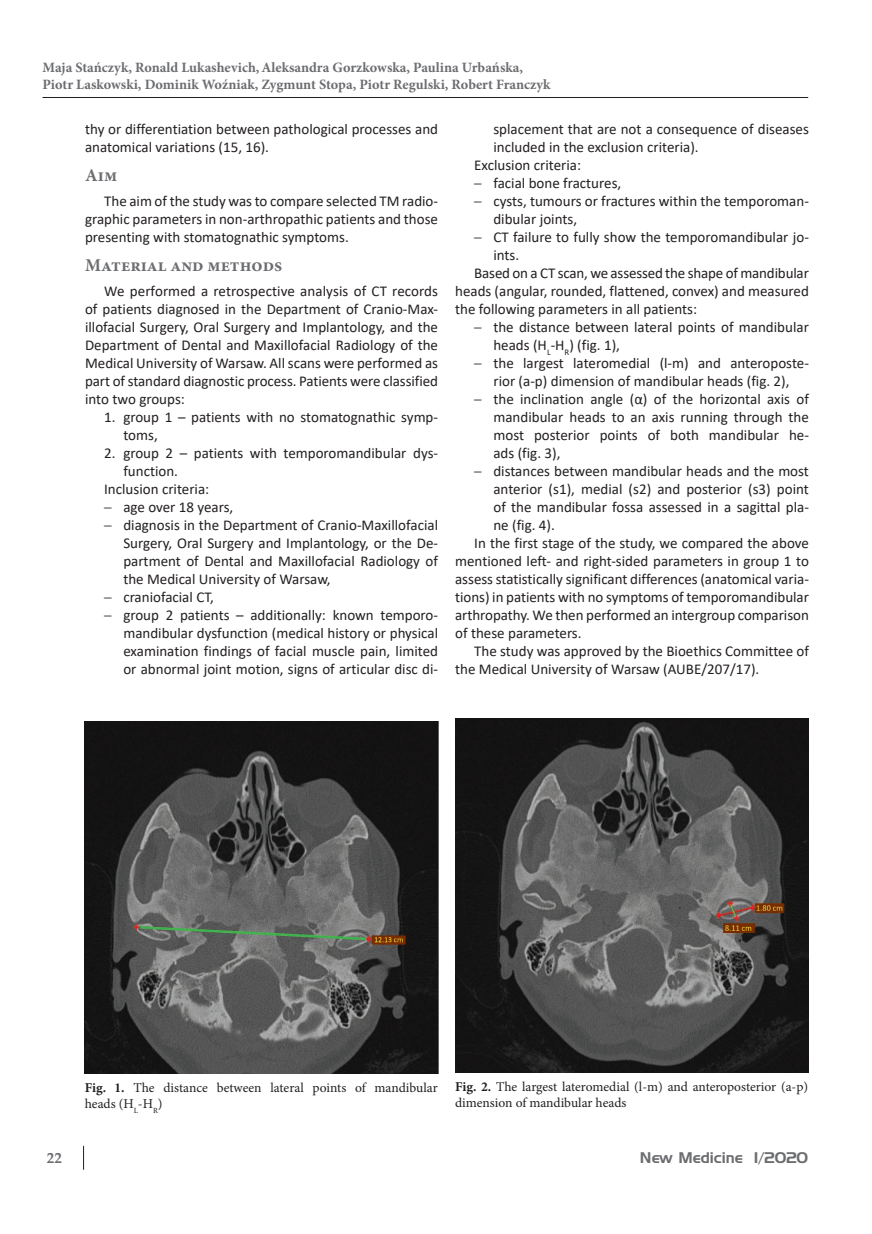
<style>
.page{position:relative;width:872px;height:1234px;background:#fff}
.page>*{position:absolute;margin:0;border:0;box-sizing:border-box;transform-origin:0 0}
.t1{font:700 18px "Minion Pro";color:#6c6d70}
.t2{font:15px/18px "Calibri";color:#231f20;text-align:justify}
.t3{font:15px "Grotesk Handel EE";color:#6c6d70}
.t4{font:700 15px "Palatino Linotype";color:#6c6d70}
.t5{font:700 14.25px/17.2px "Minion Pro";color:#6c6d70}
.t6{font:13.5px/16.5px "Minion Pro";letter-spacing:-.005em;color:#231f20}
.s1{font-family:"Szwajcar EE"}
.s2{font-weight:700}
</style>
<div class="page">
<hr style="left:43px;top:97px;width:765px;height:1px;background:#231f20">
<svg style="left:83px;top:1145px;width:1px;height:24px"></svg>
<img style="left:85px;top:721px;width:353px;height:352px">
<img style="left:456px;top:718px;width:353px;height:354px">
<p class="t5" style="left:43px;top:58px;width:509px">Maja Stańczyk, Ronald Lukashevich,Aleksandra Gorzkowska, Paulina Urbańska,<br>Piotr Laskowski, Dominik Woźniak, Zygmunt Stopa, Piotr Regulski, Robert Franczyk</p>
<p class="t2" style="left:85px;top:119px;width:354px">thy or differentiation between pathological processes and anatomical variations (15, 16).</p>
<p class="t1" style="left:85px;top:163px;width:34px">Aim</p>
<p class="t2" style="left:85px;top:191px;width:354px;text-indent:19px">The aim of the study was to compare selected TM radio&shy;graphic parameters in non-arthropathic patients and those presenting with stomatognathic symptoms.</p>
<p class="t1" style="left:85px;top:253px;width:199px">Material and methods</p>
<p class="t2" style="left:85px;top:281px;width:354px;text-indent:19px">We performed a retrospective analysis of CT records of patients diagnosed in the Department of Cranio-Max&shy;illofacial Surgery, Oral Surgery and Implantology, and the Department of Dental and Maxillofacial Radiology of the Medical University of Warsaw. All scans were performed as part of standard diagnostic process. Patients were classified into two groups:</p>
<p class="t2" style="left:123px;top:407px;width:316px;text-indent:-19px">1. group 1 – patients with no stomatognathic symp&shy;toms,</p>
<p class="t2" style="left:104px;top:443px;width:335px">2. group 2 – patients with temporomandibular dys-</p>
<p class="t2" style="left:123px;top:461px;width:56px">function.</p>
<p class="t2" style="left:104px;top:479px;width:107px">Inclusion criteria:</p>
<p class="t2" style="left:104px;top:497px;width:131px"><span class="s1">–</span> age over 18 years,</p>
<p class="t2" style="left:123px;top:515px;width:316px;text-indent:-19px"><span class="s1">–</span> diagnosis in the Department of Cranio-Maxillofacial Surgery, Oral Surgery and Implantology, or the De&shy;partment of Dental and Maxillofacial Radiology of the Medical University of Warsaw,</p>
<p class="t2" style="left:104px;top:587px;width:111px"><span class="s1">–</span> craniofacial CT,</p>
<p class="t2" style="left:123px;top:605px;width:316px;text-indent:-19px"><span class="s1">–</span> group 2 patients – additionally: known temporo&shy;mandibular dysfunction (medical history or physical examination findings of facial muscle pain, limited or abnormal joint motion, signs of articular disc di-</p>
<p class="t2" style="left:493px;top:119px;width:317px">splacement that are not a consequence of diseases</p>
<p class="t2" style="left:493px;top:137px;width:207px">included in the exclusion criteria).</p>
<p class="t2" style="left:474px;top:155px;width:108px">Exclusion criteria:</p>
<p class="t2" style="left:474px;top:173px;width:148px"><span class="s1">–</span> facial bone fractures,</p>
<p class="t2" style="left:493px;top:191px;width:317px;text-indent:-19px"><span class="s1">–</span> cysts, tumours or fractures within the temporoman&shy;dibular joints,</p>
<p class="t2" style="left:474px;top:227px;width:336px"><span class="s1">–</span> CT failure to fully show the temporomandibular jo-</p>
<p class="t2" style="left:493px;top:245px;width:27px">ints.</p>
<p class="t2" style="left:474px;top:263px;width:336px">Based on a CT scan, we assessed the shape of mandibular</p>
<p class="t2" style="left:455px;top:281px;width:355px">heads (angular, rounded, flattened, convex) and measured</p>
<p class="t2" style="left:455px;top:299px;width:243px">the following parameters in all patients:</p>
<p class="t2" style="left:493px;top:317px;width:317px;text-indent:-19px"><span class="s1">–</span> the distance between lateral points of mandibular heads (H<sub>L</sub>-H<sub>R</sub>) (fig. 1),</p>
<p class="t2" style="left:474px;top:353px;width:336px;text-align:center"><span class="s1">–</span> the largest lateromedial (l-m) and anteroposte&shy;rior (a-p) dimension of mandibular heads (fig. 2),</p>
<p class="t2" style="left:493px;top:389px;width:317px;text-indent:-19px"><span class="s1">–</span> the inclination angle (α) of the horizontal axis of mandibular heads to an axis running through the most posterior points of both mandibular he&shy;ads (fig. 3),</p>
<p class="t2" style="left:474px;top:461px;width:336px"><span class="s1">–</span> distances between mandibular heads and the most</p>
<p class="t2" style="left:493px;top:479px;width:317px">anterior (s1), medial (s2) and posterior (s3) point</p>
<p class="t2" style="left:493px;top:497px;width:317px">of the mandibular fossa assessed in a sagittal pla-</p>
<p class="t2" style="left:493px;top:515px;width:63px">ne (fig. 4).</p>
<p class="t2" style="left:474px;top:533px;width:336px">In the first stage of the study, we compared the above</p>
<p class="t2" style="left:455px;top:551px;width:355px">mentioned left- and right-sided parameters in group 1 to</p>
<p class="t2" style="left:455px;top:569px;width:355px">assess statistically significant differences (anatomical varia-</p>
<p class="t2" style="left:455px;top:587px;width:355px">tions) in patients with no symptoms of temporomandibular</p>
<p class="t2" style="left:455px;top:605px;width:355px">arthropathy. We then performed an intergroup comparison</p>
<p class="t2" style="left:455px;top:623px;width:128px">of these parameters.</p>
<p class="t2" style="left:474px;top:641px;width:336px">The study was approved by the Bioethics Committee of</p>
<p class="t2" style="left:455px;top:659px;width:306px">the Medical University of Warsaw (AUBE/207/17).</p>
<p class="t6" style="left:85px;top:1079px;width:354px"><span class="s2">Fig. 1.</span> The distance between lateral points of mandibular heads (H<sub>L</sub>-H<sub>R</sub>)</p>
<p class="t6" style="left:455px;top:1078px;width:354px"><span class="s2">Fig. 2.</span> The largest lateromedial (l-m) and anteroposterior (a-p) dimension of mandibular heads</p>
<p class="t4" style="left:47px;top:1146px;width:17px">22</p>
<p class="t3" style="left:640px;top:1148px;width:170px">New Medicine 1/2020</p>
</div>
